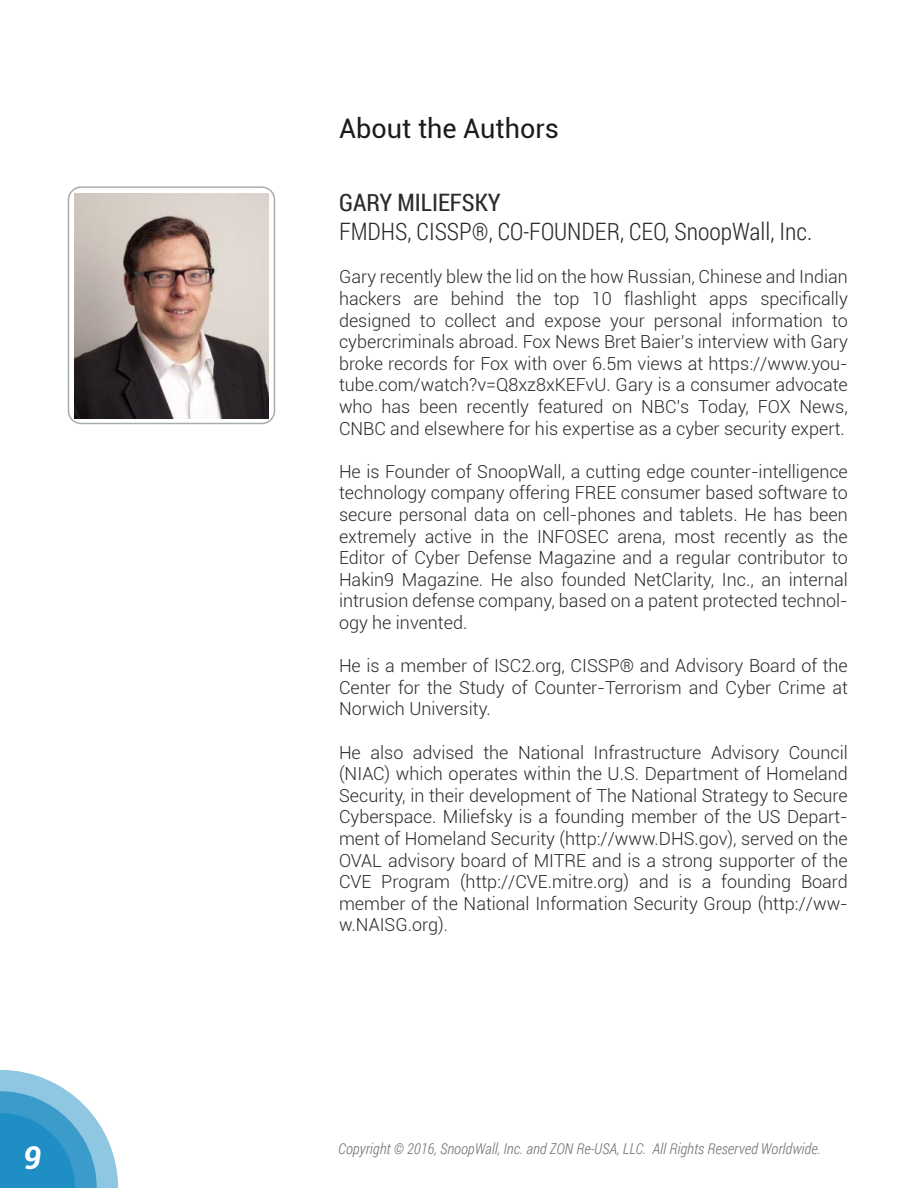
<style>
.page{position:relative;width:918px;height:1188px;background:#fff}
.page>*{position:absolute;margin:0;border:0;box-sizing:border-box;transform-origin:0 0}
.t1{font:italic 700 31.5px "Roboto";color:#fff}
.t2{font:27px "Roboto";color:#1b1b1b}
.t3{font:300 24px "Roboto Condensed";color:#292a29}
.t4{font:24px "Roboto Condensed";color:#292a29}
.t5{font:300 18px/21.6px "Roboto";color:#292a29;text-align:justify}
.t6{font:italic 300 15px "Roboto Condensed";color:#707070}
</style>
<div class="page">
<img style="left:74px;top:193px;width:195px;height:225px">
<div style="left:68px;top:186px;width:207px;height:238px;border:2px solid #aaabab;border-radius:13px"></div>
<svg style="left:0;top:1070px;width:118px;height:118px"></svg>
<h1 class="t1" style="left:23px;top:1136px;width:20px">9</h1>
<h2 class="t2" style="left:339px;top:109px;width:221px">About the Authors</h2>
<h3 class="t4" style="left:339px;top:186px;width:163px">GARY MILIEFSKY</h3>
<h3 class="t3" style="left:339px;top:215px;width:475px">FMDHS, CISSP®, CO-FOUNDER, CEO, SnoopWall, Inc.</h3>
<p class="t5" style="left:339px;top:266px;width:510px">Gary recently blew the lid on the how Russian, Chinese and Indian hackers are behind the top 10 flashlight apps specifically designed to collect and expose your personal information to cybercriminals abroad. Fox News Bret Baier’s interview with Gary broke records for Fox with over 6.5m views at https://www.you&shy;tube.com/watch?v=Q8xz8xKEFvU. Gary is a consumer advocate who has been recently featured on NBC’s Today, FOX News, CNBC and elsewhere for his expertise as a cyber security expert.</p>
<p class="t5" style="left:339px;top:460px;width:510px">He is Founder of SnoopWall, a cutting edge counter-intelligence technology company offering FREE consumer based software to secure personal data on cell-phones and tablets. He has been extremely active in the INFOSEC arena, most recently as the Editor of Cyber Defense Magazine and a regular contributor to Hakin9 Magazine. He also founded NetClarity, Inc., an internal intrusion defense company, based on a patent protected technol&shy;ogy he invented.</p>
<p class="t5" style="left:339px;top:654px;width:510px">He is a member of ISC2.org, CISSP® and Advisory Board of the Center for the Study of Counter-Terrorism and Cyber Crime at Norwich University.</p>
<p class="t5" style="left:339px;top:741px;width:510px">He also advised the National Infrastructure Advisory Council (NIAC) which operates within the U.S. Department of Homeland Security, in their development of The National Strategy to Secure Cyberspace. Miliefsky is a founding member of the US Depart&shy;ment of Homeland Security (http://www.DHS.gov), served on the OVAL advisory board of MITRE and is a strong supporter of the CVE Program (http://CVE.mitre.org) and is a founding Board member of the National Information Security Group (http://ww&shy;w.NAISG.org).</p>
<p class="t6" style="left:338px;top:1138px;width:484px">Copyright © 2016, SnoopWall, Inc. and ZON Re-USA, LLC. All Rights Reserved Worldwide.</p>
</div>
